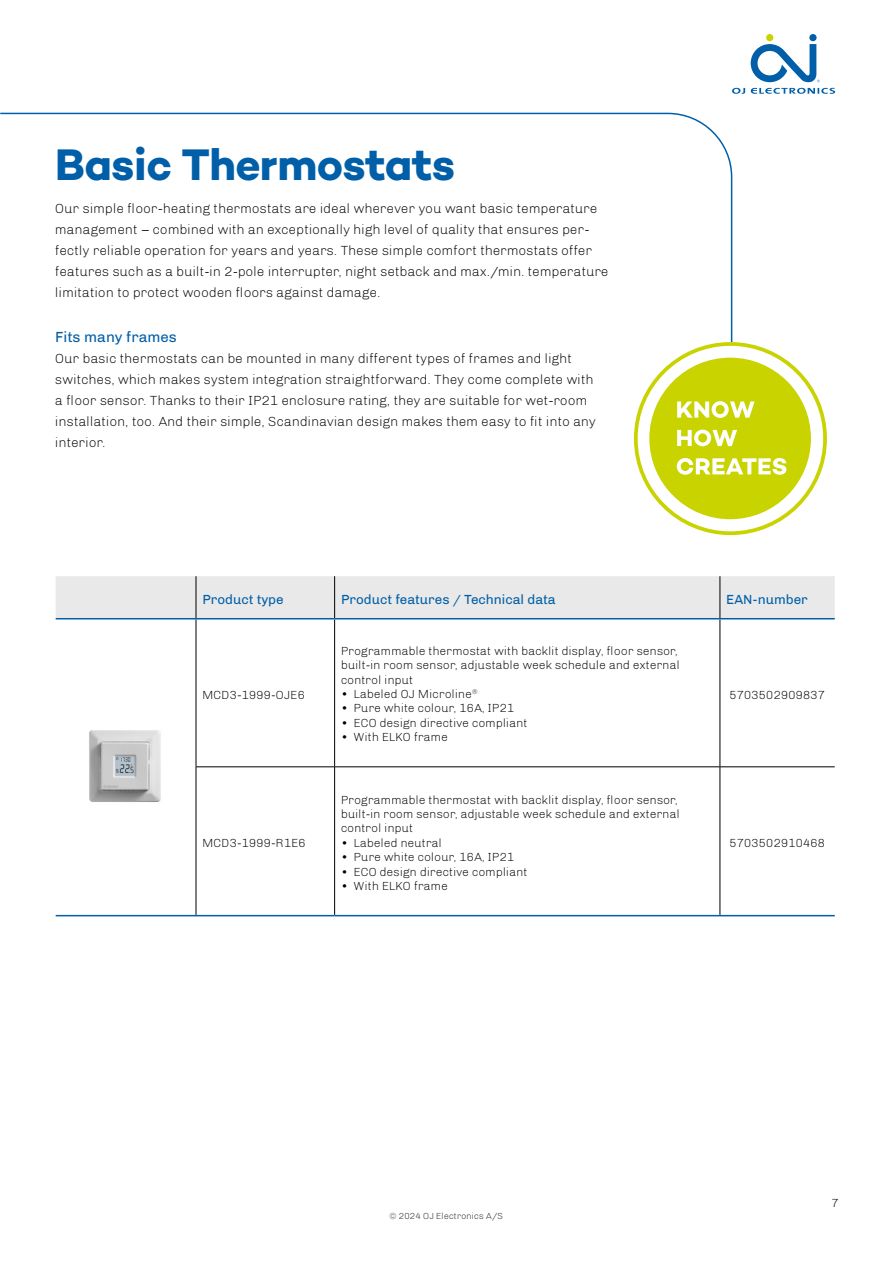
<style>
.page{position:relative;width:893px;height:1263px;background:#fff}
.page>*{position:absolute;margin:0;border:0;box-sizing:border-box;transform-origin:0 0}
.t1{font:700 45px "Campton";letter-spacing:-.015em;color:#005fa8}
.t2{font:15px "Chivo";color:#005fa8}
.t3{font:300 13.5px/21px "Chivo";color:#000}
.t4{font:13.5px "Chivo";color:#005fa8}
.t5{font:300 12px/14.4px "Chivo";color:#000}
.t6{font:300 9px "Chivo";color:#25221e}
</style>
<div class="page">
<div style="left:809px;top:34px;width:8px;height:7px;background:#005fa8;border-radius:50%"></div>
<div style="left:766px;top:34px;width:7px;height:7px;background:#c8d300;border-radius:50%"></div>
<svg style="left:732px;top:44px;width:103px;height:50px"></svg>
<svg style="left:0;top:112px;width:733px;height:232px"></svg>
<div style="left:634px;top:342px;width:193px;height:193px;border:4px solid #c8d300;border-radius:50%"></div>
<div style="left:649px;top:358px;width:162px;height:161px;background:#c8d300;border-radius:50%"></div>
<svg style="left:677px;top:401px;width:78px;height:17px"></svg>
<svg style="left:677px;top:430px;width:60px;height:16px"></svg>
<svg style="left:677px;top:458px;width:109px;height:17px"></svg>
<div style="left:56px;top:576px;width:779px;height:42px;background:#e9e9e9"></div>
<hr style="left:196px;top:576px;width:1px;height:42px;background:#000">
<hr style="left:334px;top:576px;width:1px;height:42px;background:#000">
<hr style="left:720px;top:576px;width:1px;height:42px;background:#000">
<hr style="left:196px;top:767px;width:1px;height:148px;background:#000">
<hr style="left:334px;top:767px;width:1px;height:148px;background:#000">
<hr style="left:720px;top:767px;width:1px;height:148px;background:#000">
<hr style="left:196px;top:619px;width:1px;height:148px;background:#000">
<hr style="left:334px;top:619px;width:1px;height:148px;background:#000">
<hr style="left:720px;top:619px;width:1px;height:148px;background:#000">
<hr style="left:56px;top:618px;width:140px;height:1px;background:#005fa8">
<hr style="left:196px;top:618px;width:139px;height:1px;background:#005fa8">
<hr style="left:335px;top:618px;width:385px;height:1px;background:#005fa8">
<hr style="left:720px;top:618px;width:115px;height:1px;background:#005fa8">
<hr style="left:56px;top:915px;width:140px;height:1px;background:#005fa8">
<hr style="left:196px;top:915px;width:139px;height:1px;background:#005fa8">
<hr style="left:335px;top:915px;width:385px;height:1px;background:#005fa8">
<hr style="left:720px;top:915px;width:115px;height:1px;background:#005fa8">
<hr style="left:196px;top:766px;width:139px;height:1px;background:#000">
<hr style="left:335px;top:766px;width:385px;height:1px;background:#000">
<hr style="left:720px;top:766px;width:115px;height:1px;background:#000">
<img style="left:89px;top:730px;width:72px;height:72px">
<h1 class="t1" style="left:55px;top:135px;width:401px">Basic Thermostats</h1>
<p class="t3" style="left:55px;top:198px;width:555px">Our simple floor-heating thermostats are ideal wherever you want basic temperature management – combined with an exceptionally high level of quality that ensures per&shy;fectly reliable operation for years and years. These simple comfort thermostats offer features such as a built-in 2-pole interrupter, night setback and max./min. temperature limitation to protect wooden floors against damage.</p>
<p class="t2" style="left:55px;top:328px;width:123px">Fits many frames</p>
<p class="t3" style="left:55px;top:348px;width:542px">Our basic thermostats can be mounted in many different types of frames and light switches, which makes system integration straightforward. They come complete with a floor sensor. Thanks to their IP21 enclosure rating, they are suitable for wet-room installation, too. And their simple, Scandinavian design makes them easy to fit into any interior.</p>
<p class="t4" style="left:202px;top:591px;width:83px">Product type</p>
<p class="t4" style="left:341px;top:591px;width:216px">Product features / Technical data</p>
<p class="t4" style="left:726px;top:591px;width:83px">EAN-number</p>
<p class="t5" style="left:202px;top:687px;width:104px">MCD3-1999-OJE6</p>
<p class="t5" style="left:202px;top:835px;width:105px">MCD3-1999-R1E6</p>
<p class="t5" style="left:341px;top:644px;width:340px">Programmable thermostat with backlit display, floor sensor, built-in room sensor, adjustable week schedule and external control input</p>
<p class="t5" style="left:341px;top:687px;width:138px">• Labeled OJ Microline<sup>®</sup></p>
<p class="t5" style="left:341px;top:701px;width:175px">• Pure white colour, 16A, IP21</p>
<p class="t5" style="left:341px;top:716px;width:188px">• ECO design directive compliant</p>
<p class="t5" style="left:341px;top:730px;width:109px">• With ELKO frame</p>
<p class="t5" style="left:341px;top:792px;width:340px">Programmable thermostat with backlit display, floor sensor, built-in room sensor, adjustable week schedule and external control input</p>
<p class="t5" style="left:341px;top:836px;width:103px">• Labeled neutral</p>
<p class="t5" style="left:341px;top:850px;width:175px">• Pure white colour, 16A, IP21</p>
<p class="t5" style="left:341px;top:864px;width:188px">• ECO design directive compliant</p>
<p class="t5" style="left:341px;top:879px;width:109px">• With ELKO frame</p>
<p class="t5" style="left:729px;top:687px;width:97px">5703502909837</p>
<p class="t5" style="left:729px;top:835px;width:97px">5703502910468</p>
<p class="t6" style="left:390px;top:1211px;width:115px">© 2024 OJ Electronics A/S</p>
<p class="t5" style="left:832px;top:1196px;width:9px">7</p>
</div>
